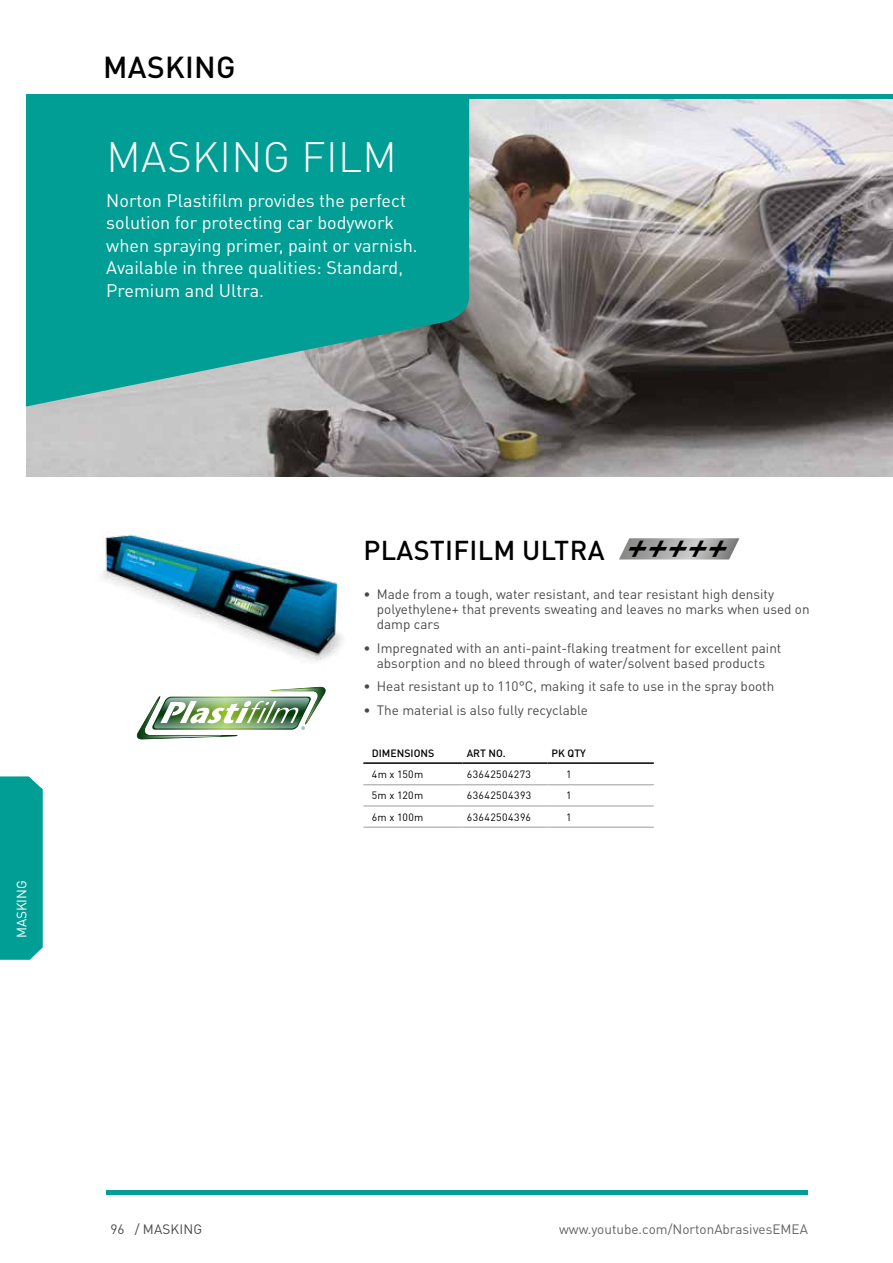
<style>
.page{position:relative;width:893px;height:1263px;background:#fff}
.page>*{position:absolute;margin:0;border:0;box-sizing:border-box;transform-origin:0 0}
.t1{font:300 42px "DIN Pro";letter-spacing:.01em;color:#fff}
.t2{font:italic 500 37.65px "DIN Pro";color:#000}
.t3{font:500 30px "DIN Pro";letter-spacing:.01em;color:#000}
.t4{font:500 27px "DIN Pro";letter-spacing:.01em;color:#000}
.t5{font:18px/22.5px "DIN Pro";color:#fff}
.t6{font:13.5px/15px "DIN Pro";color:#4a4a49}
.t7{font:13.5px "DIN Pro";color:#646363}
.t8{font:13.5px "DIN Pro";color:#fff}
.t9{font:10.5px "DIN Pro";letter-spacing:.04em;color:#000}
.t10{font:500 10.5px "DIN Pro";color:#000}
</style>
<div class="page">
<hr style="left:106px;top:1191px;width:702px;height:4px;background:#009e94">
<img style="left:27px;top:99px;width:866px;height:377px">
<svg style="left:27px;top:99px;width:442px;height:331px;background:#219e96"></svg>
<hr style="left:27px;top:95px;width:866px;height:4px;background:#009e94">
<svg style="left:363px;top:785px;width:291px;height:42px"></svg>
<hr style="left:363px;top:762px;width:99px;height:2px;background:#000">
<hr style="left:462px;top:762px;width:85px;height:2px;background:#000">
<hr style="left:547px;top:762px;width:43px;height:2px;background:#000">
<hr style="left:590px;top:762px;width:64px;height:2px;background:#000">
<hr style="left:363px;top:784px;width:99px;height:1px;background:#9d9d9c">
<hr style="left:462px;top:784px;width:85px;height:1px;background:#9d9d9c">
<hr style="left:547px;top:784px;width:43px;height:1px;background:#9d9d9c">
<hr style="left:590px;top:784px;width:64px;height:1px;background:#9d9d9c">
<hr style="left:363px;top:806px;width:99px;height:1px;background:#9d9d9c">
<hr style="left:462px;top:806px;width:85px;height:1px;background:#9d9d9c">
<hr style="left:547px;top:806px;width:43px;height:1px;background:#9d9d9c">
<hr style="left:590px;top:806px;width:64px;height:1px;background:#9d9d9c">
<hr style="left:363px;top:827px;width:99px;height:1px;background:#9d9d9c">
<hr style="left:462px;top:827px;width:85px;height:1px;background:#9d9d9c">
<hr style="left:547px;top:827px;width:43px;height:1px;background:#9d9d9c">
<hr style="left:590px;top:827px;width:64px;height:1px;background:#9d9d9c">
<svg style="left:619px;top:538px;width:120px;height:21px;background:#aeaead"></svg>
<img style="left:136px;top:686px;width:190px;height:54px">
<img style="left:101px;top:534px;width:242px;height:127px">
<div style="left:0;top:777px;width:43px;height:182px;background:#009e94"></div>
<h3 class="t3" style="left:103px;top:46px;width:134px">MASKING</h3>
<h1 class="t1" style="left:107px;top:128px;width:292px">MASKING FILM</h1>
<h3 class="t5" style="left:106px;top:188px;width:313px">Norton Plastifilm provides the perfect solution for protecting car bodywork when spraying primer, paint or varnish.<br>Available in three qualities: Standard, Premium and Ultra.</h3>
<p class="t8" style="left:12px;top:938px;width:60px;rotate:-90deg">MASKING</p>
<h3 class="t4" style="left:363px;top:532px;width:243px">PLASTIFILM ULTRA</h3>
<p class="t6" style="left:377px;top:586px;width:434px;text-indent:-14px">• Made from a tough, water resistant, and tear resistant high density polyethylene+ that prevents sweating and leaves no marks when used on damp cars</p>
<p class="t6" style="left:363px;top:640px;width:420px;text-align:center">• Impregnated with an anti-paint-flaking treatment for excellent paint absorption and no bleed through of water/solvent based products</p>
<p class="t6" style="left:363px;top:678px;width:412px">• Heat resistant up to 110°C, making it safe to use in the spray booth</p>
<p class="t6" style="left:363px;top:702px;width:226px">• The material is also fully recyclable</p>
<p class="t10" style="left:372px;top:746px;width:64px">DIMENSIONS</p>
<p class="t10" style="left:467px;top:746px;width:41px">ART NO.</p>
<p class="t10" style="left:551px;top:746px;width:36px">PK QTY</p>
<p class="t9" style="left:372px;top:767px;width:53px">4m x 150m</p>
<p class="t9" style="left:467px;top:767px;width:66px">63642504273</p>
<p class="t9" style="left:566px;top:767px;width:7px">1</p>
<p class="t9" style="left:372px;top:788px;width:53px">5m x 120m</p>
<p class="t9" style="left:467px;top:788px;width:66px">63642504393</p>
<p class="t9" style="left:566px;top:788px;width:7px">1</p>
<p class="t9" style="left:372px;top:810px;width:53px">6m x 100m</p>
<p class="t9" style="left:467px;top:810px;width:66px">63642504396</p>
<p class="t9" style="left:566px;top:810px;width:7px">1</p>
<h2 class="t2" style="left:623px;top:520px;width:125px">+++++</h2>
<p class="t6" style="left:111px;top:1221px;width:93px">96 / MASKING</p>
<p class="t7" style="left:559px;top:1220px;width:250px">www.youtube.com/NortonAbrasivesEMEA</p>
</div>
